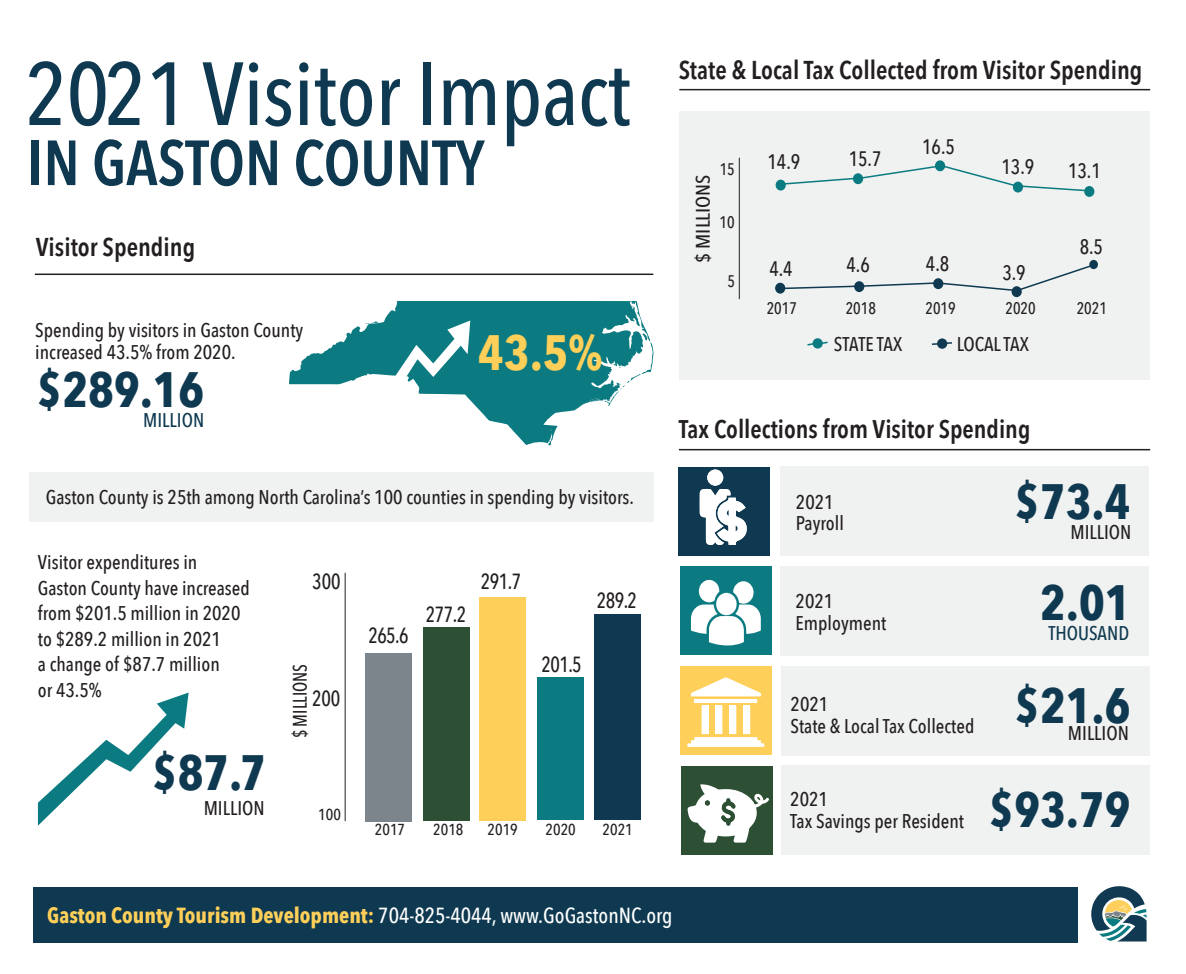
<style>
.page{position:relative;width:1186px;height:974px;background:#fff}
.page>*{position:absolute;margin:0;border:0;box-sizing:border-box;transform-origin:0 0}
.t1{font:500 88.5px "Avenir Next Condensed";letter-spacing:-.005em;color:#0e3950}
.t2{font:600 63px "Avenir Next Condensed";color:#0e3950}
.t3{font:700 49.5px "Avenir Next Condensed";color:#0e3950}
.t4{font:700 49.5px "Avenir Next Condensed";color:#fecf59}
.t5{font:600 25.8px "Avenir Next Condensed";color:#231f20}
.t6{font:600 25.5px "Avenir Next Condensed";color:#231f20}
.t7{font:500 21.9px "Avenir Next Condensed";letter-spacing:-.03em;color:#231f20;scale:.9 1}
.t8{font:700 21.75px "Avenir Next Condensed";color:#fecf59}
.t9{font:500 20.85px "Avenir Next Condensed";color:#231f20;scale:.94 1}
.t10{font:500 19.8px/21.8px "Avenir Next Condensed";color:#231f20}
.t11{font:500 19.8px "Avenir Next Condensed";color:#0e3950}
.t12{font:500 19.5px "Avenir Next Condensed";color:#231f20;scale:1.07 1}
.t13{font:500 19.5px "Avenir Next Condensed";color:#231f20;scale:.9 1}
.t14{font:500 16.8px "Avenir Next Condensed";color:#231f20;scale:.94 1}
.t15{font:500 15.9px "Avenir Next Condensed";color:#231f20}
.s1{font-weight:500;color:#fff}
</style>
<div class="page">
<div style="left:679px;top:467px;width:91px;height:88px;background:#0e3950"></div>
<div style="left:680px;top:566px;width:91px;height:89px;background:#0b7b81"></div>
<div style="left:680px;top:666px;width:91px;height:88px;background:#fecf59"></div>
<div style="left:681px;top:766px;width:92px;height:88px;background:#2d5035"></div>
<div style="left:33px;top:887px;width:1045px;height:56px;background:#0e3950"></div>
<div style="left:679px;top:111px;width:471px;height:269px;background:#f0f1f1"></div>
<div style="left:781px;top:765px;width:369px;height:90px;background:#f0f1f1"></div>
<div style="left:781px;top:666px;width:368px;height:90px;background:#f0f1f1"></div>
<div style="left:780px;top:566px;width:369px;height:89px;background:#f0f1f1"></div>
<div style="left:780px;top:467px;width:368px;height:89px;background:#f0f1f1"></div>
<svg style="left:289px;top:301px;width:359px;height:144px;fill:#0b7b81"></svg>
<svg style="left:590px;top:333px;width:64px;height:73px"></svg>
<hr style="left:679px;top:89px;width:471px;height:1px;background:#231f20">
<svg style="left:779px;top:164px;width:313px;height:28px"></svg>
<div style="left:776px;top:180px;width:10px;height:11px;background:#097b81;border-radius:50%"></div>
<div style="left:853px;top:173px;width:10px;height:11px;background:#097b81;border-radius:50%"></div>
<div style="left:935px;top:160px;width:10px;height:11px;background:#097b81;border-radius:50%"></div>
<hr style="left:739px;top:158px;width:1px;height:141px;background:#231f20">
<div style="left:775px;top:283px;width:10px;height:11px;background:#0e3950;border-radius:50%"></div>
<div style="left:1012px;top:286px;width:10px;height:11px;background:#0e3950;border-radius:50%"></div>
<hr style="left:679px;top:449px;width:471px;height:1px;background:#231f20">
<svg style="left:807px;top:341px;width:21px;height:6px"></svg>
<svg style="left:932px;top:342px;width:20px;height:3px"></svg>
<div style="left:813px;top:338px;width:10px;height:10px;background:#097b81;border-radius:50%"></div>
<div style="left:937px;top:338px;width:10px;height:11px;background:#0e3950;border-radius:50%"></div>
<hr style="left:35px;top:273px;width:618px;height:2px;background:#231f20">
<svg style="left:38px;top:692px;width:151px;height:133px"></svg>
<svg style="left:387px;top:320px;width:83px;height:74px"></svg>
<div style="left:1084px;top:186px;width:10px;height:11px;background:#097b81;border-radius:50%"></div>
<div style="left:1089px;top:260px;width:9px;height:9px;background:#0e3950;border-radius:50%"></div>
<svg style="left:780px;top:263px;width:317px;height:29px"></svg>
<div style="left:365px;top:653px;width:46px;height:168px;background:#7c858c"></div>
<div style="left:423px;top:627px;width:47px;height:193px;background:#2d5035"></div>
<div style="left:480px;top:596px;width:46px;height:224px;background:#fecf59"></div>
<div style="left:538px;top:678px;width:46px;height:142px;background:#0b7b81"></div>
<div style="left:594px;top:614px;width:46px;height:205px;background:#0e3950"></div>
<hr style="left:345px;top:573px;width:1px;height:248px;background:#231f20">
<svg style="left:1091px;top:886px;width:56px;height:55px"></svg>
<svg style="left:691px;top:579px;width:70px;height:66px"></svg>
<svg style="left:688px;top:677px;width:76px;height:69px"></svg>
<div style="left:715px;top:706px;width:7px;height:28px;background:#fff"></div>
<div style="left:729px;top:706px;width:7px;height:28px;background:#fff"></div>
<hr style="left:695px;top:699px;width:62px;height:3px;background:#fff">
<div style="left:743px;top:706px;width:7px;height:28px;background:#fff"></div>
<div style="left:702px;top:706px;width:6px;height:28px;background:#fff"></div>
<svg style="left:688px;top:784px;width:81px;height:58px"></svg>
<svg style="left:700px;top:469px;width:47px;height:76px"></svg>
<div style="left:29px;top:472px;width:625px;height:50px;background:#f0f1f1"></div>
<div style="left:1013px;top:182px;width:10px;height:10px;background:#097b81;border-radius:50%"></div>
<h1 class="t1" style="left:25px;top:40px;width:607px">2021 Visitor Impact</h1>
<h2 class="t2" style="left:27px;top:109px;width:459px">IN GASTON COUNTY</h2>
<h3 class="t5" style="left:36px;top:224px;width:161px">Visitor Spending</h3>
<p class="t10" style="left:35px;top:319px;width:270px">Spending by visitors in Gaston County increased 43.5% from 2020.</p>
<h3 class="t3" style="left:37px;top:359px;width:169px">$289.16</h3>
<p class="t11" style="left:143px;top:408px;width:63px">MILLION</p>
<h3 class="t4" style="left:478px;top:322px;width:126px">43.5%</h3>
<p class="t10" style="left:46px;top:486px;width:590px">Gaston County is 25th among North Carolina’s 100 counties in spending by visitors.</p>
<p class="t10" style="left:38px;top:549px;width:213px;line-height:25.5px">Visitor expenditures in<br>Gaston County have increased from $201.5 million in 2020 to $289.2 million in 2021<br>a change of $87.7 million<br>or 43.5%</p>
<h3 class="t3" style="left:152px;top:742px;width:116px">$87.7</h3>
<p class="t10" style="left:204px;top:797px;width:63px">MILLION</p>
<p class="t7" style="left:312px;top:568px;width:33px">300</p>
<p class="t13" style="left:288px;top:738px;width:84px;rotate:-90deg">$ MILLIONS</p>
<p class="t7" style="left:312px;top:685px;width:33px">200</p>
<p class="t15" style="left:318px;top:805px;width:24px">100</p>
<p class="t7" style="left:368px;top:622px;width:46px">265.6</p>
<p class="t7" style="left:426px;top:600px;width:46px">277.2</p>
<p class="t7" style="left:481px;top:568px;width:46px">291.7</p>
<p class="t7" style="left:597px;top:587px;width:46px">289.2</p>
<p class="t7" style="left:542px;top:651px;width:46px">201.5</p>
<p class="t15" style="left:375px;top:820px;width:32px">2017</p>
<p class="t15" style="left:433px;top:820px;width:32px">2018</p>
<p class="t15" style="left:488px;top:820px;width:32px">2019</p>
<p class="t15" style="left:546px;top:820px;width:32px">2020</p>
<p class="t15" style="left:603px;top:820px;width:32px">2021</p>
<h3 class="t5" style="left:679px;top:48px;width:465px">State &amp; Local Tax Collected from Visitor Spending</h3>
<p class="t12" style="left:691px;top:263px;width:84px;rotate:-90deg">$ MILLIONS</p>
<p class="t14" style="left:720px;top:159px;width:18px">15</p>
<p class="t14" style="left:719px;top:212px;width:18px">10</p>
<p class="t14" style="left:727px;top:270px;width:10px">5</p>
<p class="t9" style="left:767px;top:149px;width:36px">14.9</p>
<p class="t9" style="left:849px;top:146px;width:36px">15.7</p>
<p class="t9" style="left:922px;top:134px;width:36px">16.5</p>
<p class="t9" style="left:1001px;top:154px;width:36px">13.9</p>
<p class="t9" style="left:926px;top:251px;width:26px">4.8</p>
<p class="t9" style="left:846px;top:252px;width:26px">4.6</p>
<p class="t9" style="left:769px;top:256px;width:26px">4.4</p>
<p class="t9" style="left:1002px;top:260px;width:26px">3.9</p>
<p class="t14" style="left:767px;top:298px;width:34px">2017</p>
<p class="t14" style="left:846px;top:298px;width:34px">2018</p>
<p class="t14" style="left:925px;top:298px;width:34px">2019</p>
<p class="t14" style="left:1005px;top:298px;width:34px">2020</p>
<p class="t10" style="left:834px;top:333px;width:70px">STATE TAX</p>
<p class="t10" style="left:957px;top:333px;width:74px">LOCAL TAX</p>
<p class="t6" style="left:679px;top:407px;width:353px">Tax Collections from Visitor Spending</p>
<p class="t9" style="left:1068px;top:158px;width:36px">13.1</p>
<p class="t9" style="left:1080px;top:234px;width:26px">8.5</p>
<p class="t14" style="left:1077px;top:298px;width:34px">2021</p>
<p class="t10" style="left:796px;top:491px;width:49px">2021<br>Payroll</p>
<p class="t10" style="left:796px;top:590px;width:92px">2021<br>Employment</p>
<p class="t10" style="left:791px;top:693px;width:185px">2021<br>State &amp; Local Tax Collected</p>
<h3 class="t3" style="left:1014px;top:471px;width:117px">$73.4</h3>
<p class="t10" style="left:1070px;top:521px;width:63px">MILLION</p>
<h3 class="t3" style="left:1040px;top:572px;width:92px">2.01</h3>
<p class="t11" style="left:1048px;top:621px;width:82px">THOUSAND</p>
<h3 class="t3" style="left:1014px;top:675px;width:117px">$21.6</h3>
<p class="t10" style="left:1068px;top:722px;width:63px">MILLION</p>
<p class="t10" style="left:790px;top:788px;width:175px">2021<br>Tax Savings per Resident</p>
<h3 class="t3" style="left:989px;top:779px;width:143px">$93.79</h3>
<p class="t8" style="left:47px;top:902px;width:627px">Gaston County Tourism Development: <span class="s1">704-825-4044, www.GoGastonNC.org</span></p>
</div>
